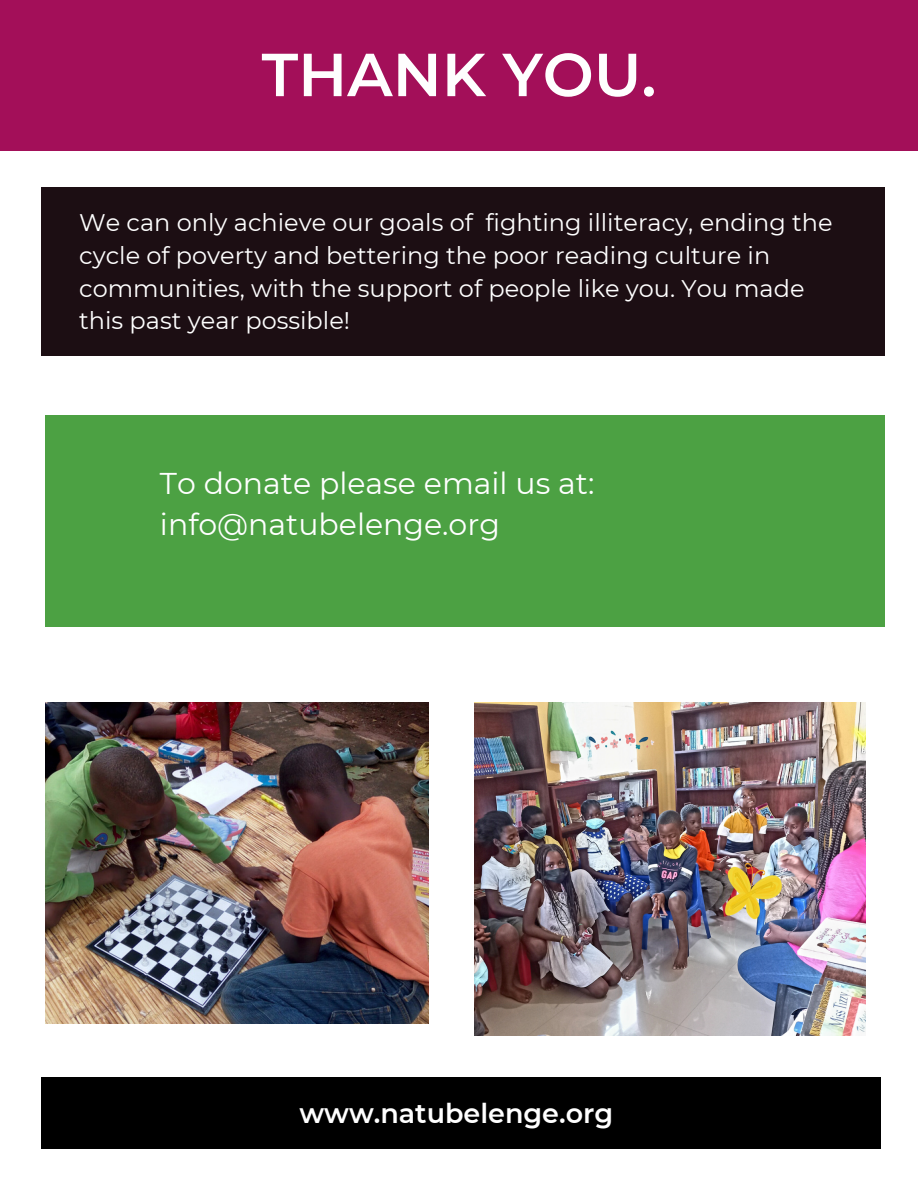
<style>
.page{position:relative;width:918px;height:1188px;background:#fff}
.page>*{position:absolute;margin:0;border:0;box-sizing:border-box;transform-origin:0 0}
.t1{font:600 60.6px "Montserrat";color:#fefefe}
.t2{font:30px/41.7px "Montserrat";color:#fff}
.t3{font:600 27px "Montserrat";color:#fff}
.t4{font:24px/32.7px "Montserrat";color:#fff}
</style>
<div class="page">
<img style="left:46px;top:702px;width:382px;height:321px">
<div style="left:0;top:0;width:918px;height:150px;background:#a30f59"></div>
<div style="left:46px;top:415px;width:839px;height:212px;background:#4ca143"></div>
<div style="left:42px;top:187px;width:843px;height:169px;background:#1c0e13"></div>
<div style="left:42px;top:1077px;width:839px;height:72px;background:#000"></div>
<img style="left:474px;top:702px;width:392px;height:333px">
<p class="t1" style="left:262px;top:38px;width:396px">THANK YOU.</p>
<p class="t4" style="left:79px;top:206px;width:755px">We can only achieve our goals of fighting illiteracy, ending the cycle of poverty and bettering the poor reading culture in communities, with the support of people like you. You made this past year possible!</p>
<p class="t2" style="left:160px;top:462px;width:436px">To donate please email us at: info@natubelenge.org</p>
<p class="t3" style="left:299px;top:1097px;width:315px">www.natubelenge.org</p>
</div>
